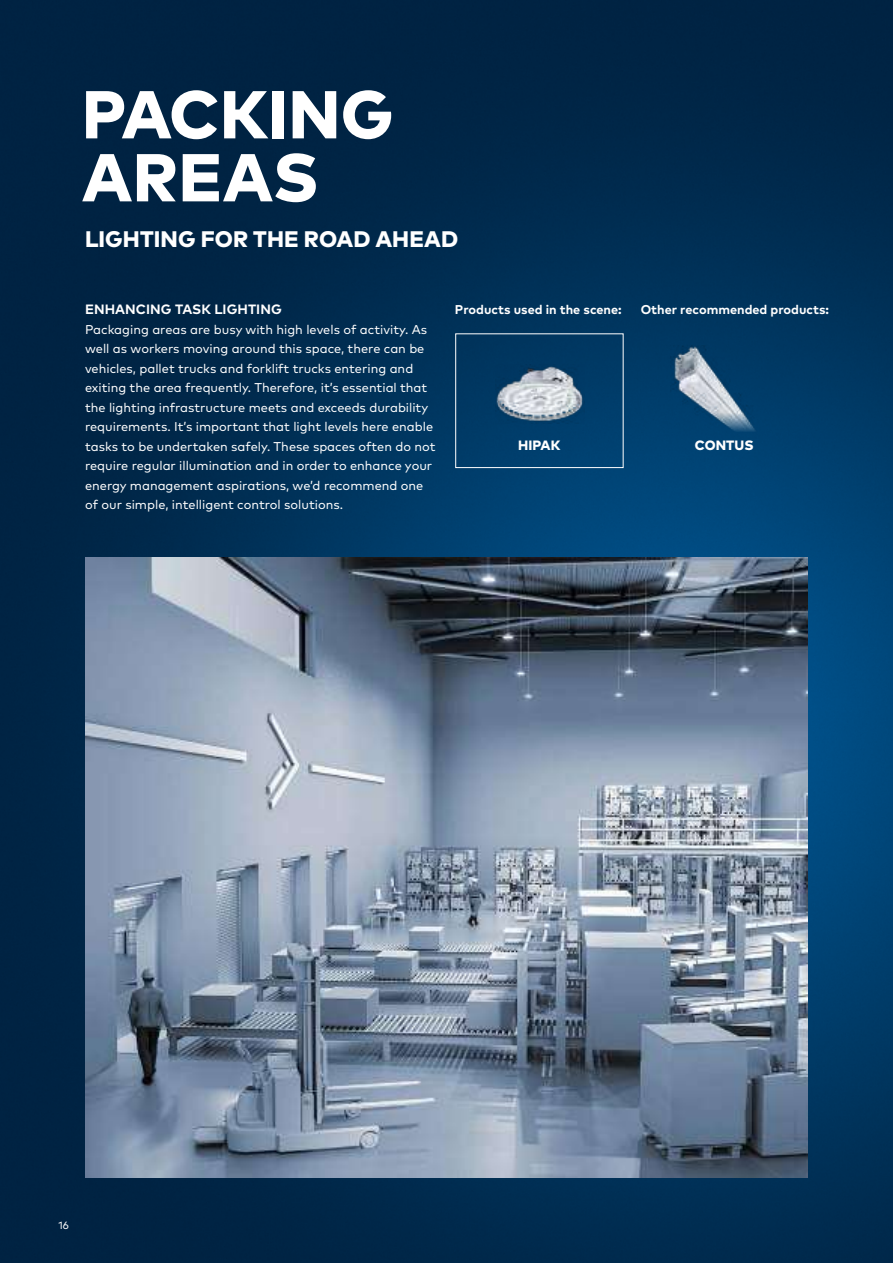
<style>
.page{position:relative;width:893px;height:1263px;background:#fff}
.page>*{position:absolute;margin:0;border:0;box-sizing:border-box;transform-origin:0 0}
.t1{font:800 67.5px/63px "Mark Pro";letter-spacing:.005em;color:#fff}
.t2{font:800 22.5px "Mark Pro";letter-spacing:.005em;color:#fff}
.t3{font:700 13.5px "Mark Pro";letter-spacing:.005em;color:#fff}
.t4{font:800 13.5px "Mark Pro";letter-spacing:.005em;color:#fff}
.t5{font:12.75px/19.5px "Mark Pro";color:#fff}
.t6{font:700 12.75px "Mark Pro";color:#fff}
.t7{font:10.5px "Mark Pro";color:#fff}
</style>
<div class="page">
<img style="left:0;top:0;width:893px;height:1263px">
<img style="left:85px;top:557px;width:723px;height:621px">
<div style="left:455px;top:334px;width:168px;height:134px;border:1px solid #fff"></div>
<img style="left:671px;top:345px;width:108px;height:87px">
<img style="left:495px;top:365px;width:89px;height:58px">
<h1 class="t1" style="left:82px;top:77px;width:313px">PACKING<br>AREAS</h1>
<h2 class="t2" style="left:85px;top:222px;width:375px">LIGHTING FOR THE ROAD AHEAD</h2>
<p class="t3" style="left:85px;top:299px;width:198px">ENHANCING TASK LIGHTING</p>
<p class="t5" style="left:85px;top:319px;width:352px">Packaging areas are busy with high levels of activity. As well as workers moving around this space, there can be vehicles, pallet trucks and forklift trucks entering and exiting the area frequently. Therefore, it’s essential that the lighting infrastructure meets and exceeds durability requirements. It’s important that light levels here enable tasks to be undertaken safely. These spaces often do not require regular illumination and in order to enhance your energy management aspirations, we’d recommend one of our simple, intelligent control solutions.</p>
<p class="t6" style="left:455px;top:300px;width:168px">Products used in the scene:</p>
<p class="t6" style="left:641px;top:300px;width:190px">Other recommended products:</p>
<p class="t4" style="left:518px;top:434px;width:43px">HIPAK</p>
<p class="t4" style="left:695px;top:434px;width:60px">CONTUS</p>
<p class="t7" style="left:59px;top:1218px;width:12px">16</p>
</div>
